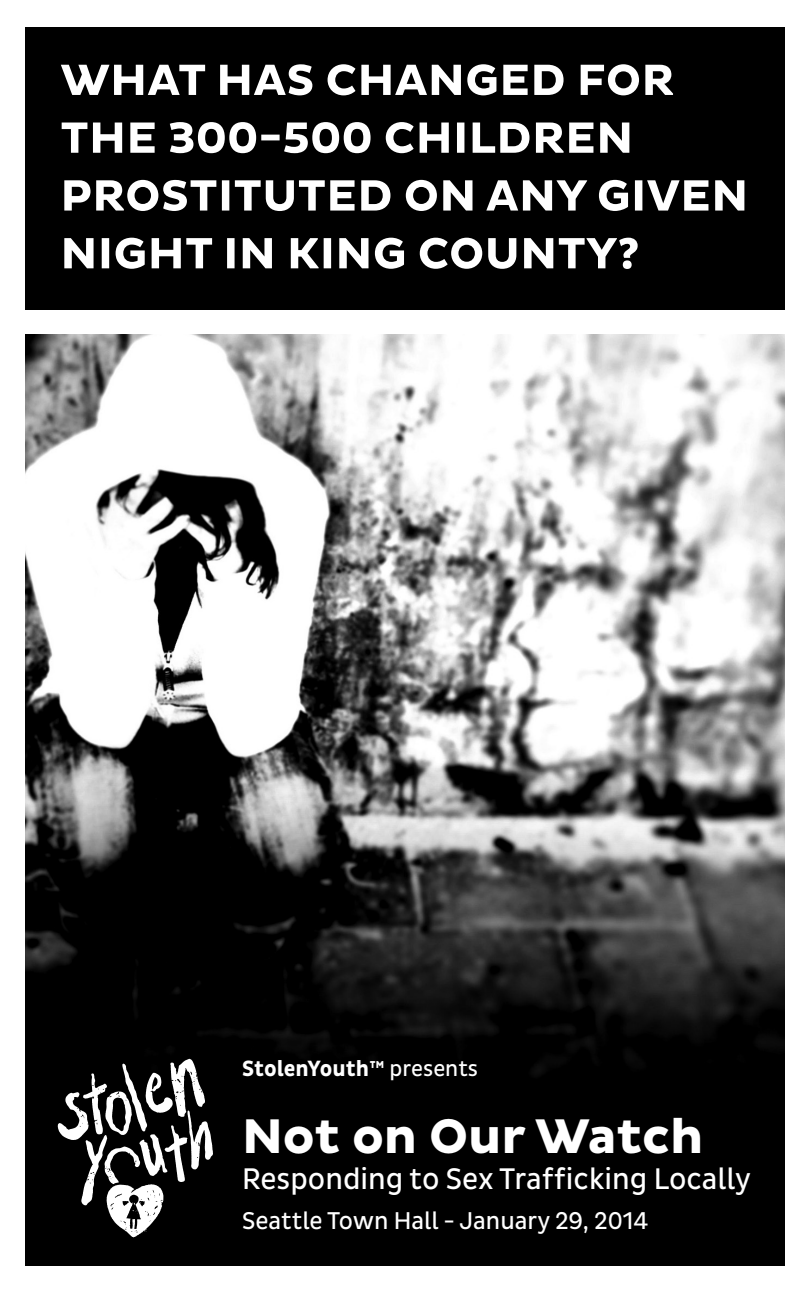
<style>
.page{position:relative;width:810px;height:1296px;background:#fff}
.page>*{position:absolute;margin:0;border:0;box-sizing:border-box;transform-origin:0 0}
.t1{font:700 49.5px "Pluto Sans";color:#fff}
.t2{font:30.38px "Pluto Sans Cond";color:#fff}
.t3{font:24.75px "Pluto Sans Cond";color:#fff}
.t4{font:700 22.5px "Pluto Sans Cond";color:#fff}
.s1{font-weight:400}
</style>
<div class="page">
<img style="left:25px;top:334px;width:760px;height:932px">
<div style="left:25px;top:28px;width:760px;height:281px;background:#000"></div>
<svg style="left:64px;top:238px;width:574px;height:31px"></svg>
<svg style="left:64px;top:180px;width:680px;height:31px"></svg>
<svg style="left:62px;top:122px;width:567px;height:31px"></svg>
<svg style="left:61px;top:64px;width:612px;height:31px"></svg>
<svg style="left:58px;top:1059px;width:155px;height:178px"></svg>
<p class="t4" style="left:242px;top:1056px;width:238px">StolenYouth™ <span class="s1">presents</span></p>
<p class="t1" style="left:242px;top:1108px;width:463px">Not on Our Watch</p>
<p class="t2" style="left:242px;top:1162px;width:511px">Responding to Sex Trafficking Locally</p>
<p class="t3" style="left:242px;top:1206px;width:408px">Seattle Town Hall - January 29, 2014</p>
</div>
